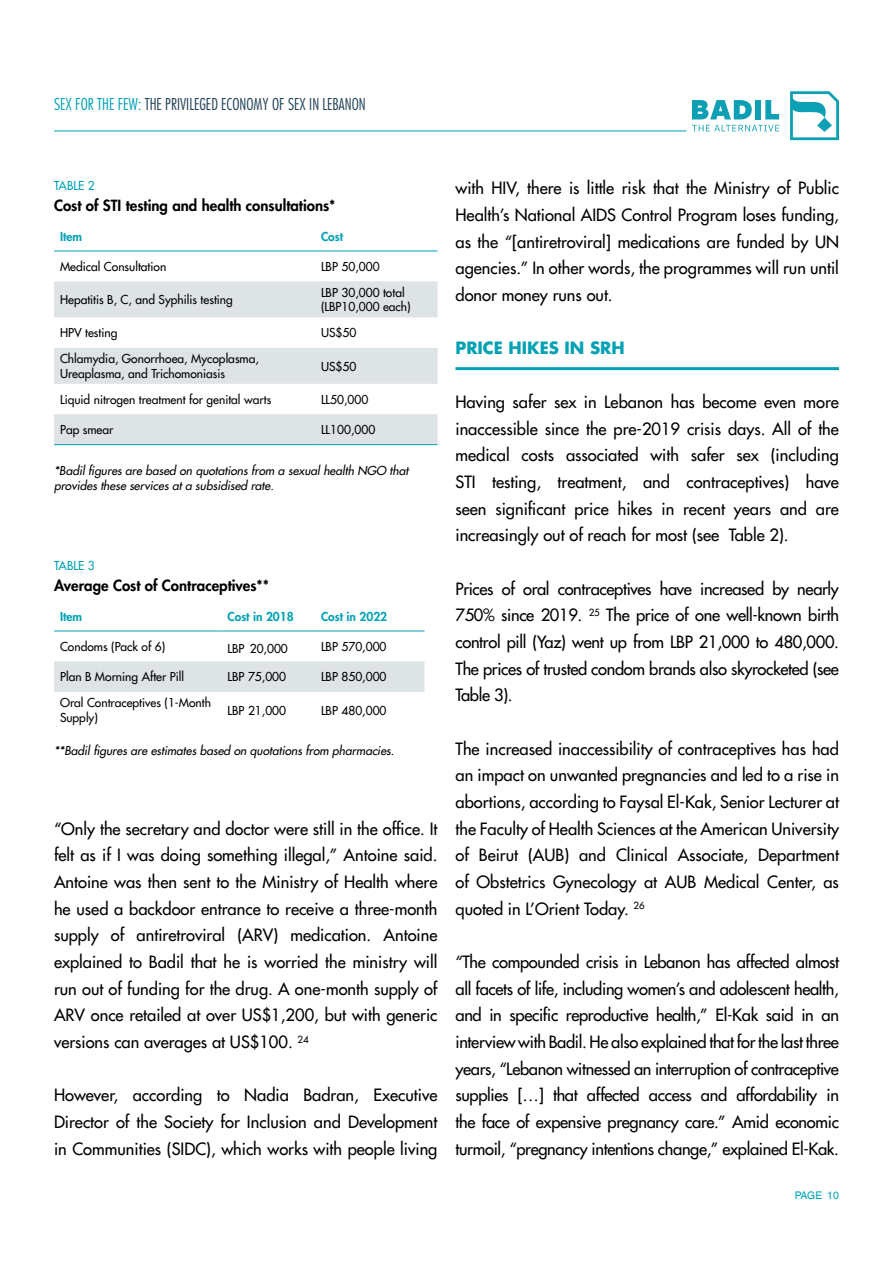
<style>
.page{position:relative;width:893px;height:1263px;background:#fff}
.page>*{position:absolute;margin:0;border:0;box-sizing:border-box;transform-origin:0 0}
.t1{font:16.5px/26.7px "Futura LT";color:#000;text-align:justify}
.t2{font:700 16.5px "Futura LT";color:#00a1b5}
.t3{font:300 condensed 15.9px "Futura LT";color:#214259}
.t4{font:800 15px "Futura LT";color:#000}
.t5{font:12px/14.4px "Futura LT";color:#000}
.t6{font:italic 12px/14.4px "Futura LT";color:#000}
.t7{font:800 12px "Futura LT";color:#00a1b5}
.t8{font:12px "Futura LT";color:#00a1b5}
.t9{font:10.5px "Helvetica World";letter-spacing:-.015em;color:#00a1b5}
.s1{color:#00a1b5}
</style>
<div class="page">
<svg style="left:692px;top:100px;width:60px;height:19px"></svg>
<div style="left:755px;top:100px;width:6px;height:19px;background:#0da0b5"></div>
<svg style="left:765px;top:100px;width:14px;height:19px"></svg>
<svg style="left:692px;top:125px;width:87px;height:6px"></svg>
<svg style="left:790px;top:91px;width:49px;height:49px"></svg>
<svg style="left:54px;top:281px;width:384px;height:163px;fill:#dee3e6"></svg>
<hr style="left:54px;top:251px;width:261px;height:1px;background:#00a1b5">
<hr style="left:315px;top:251px;width:123px;height:1px;background:#00a1b5">
<hr style="left:54px;top:444px;width:261px;height:1px;background:#00a1b5">
<hr style="left:315px;top:444px;width:123px;height:1px;background:#00a1b5">
<div style="left:54px;top:661px;width:370px;height:31px;background:#dee3e6"></div>
<hr style="left:54px;top:631px;width:168px;height:1px;background:#00a1b5">
<hr style="left:222px;top:631px;width:93px;height:1px;background:#00a1b5">
<hr style="left:315px;top:631px;width:109px;height:1px;background:#00a1b5">
<hr style="left:455px;top:367px;width:384px;height:3px;background:#00a1b5">
<hr style="left:54px;top:131px;width:632px;height:1px;background:#00a1b5">
<p class="t3" style="left:54px;top:95px;width:313px"><span class="s1">SEX FOR THE FEW:</span> THE PRIVILEGED ECONOMY OF SEX IN LEBANON</p>
<p class="t8" style="left:54px;top:177px;width:42px">TABLE 2</p>
<p class="t4" style="left:54px;top:195px;width:283px">Cost of STI testing and health consultations*</p>
<p class="t7" style="left:60px;top:228px;width:23px">Item</p>
<p class="t7" style="left:321px;top:228px;width:23px">Cost</p>
<p class="t5" style="left:60px;top:259px;width:108px">Medical Consultation</p>
<p class="t5" style="left:321px;top:259px;width:60px">LBP 50,000</p>
<p class="t5" style="left:60px;top:292px;width:174px">Hepatitis B, C, and Syphilis testing</p>
<p class="t5" style="left:321px;top:285px;width:91px">LBP 30,000 total (LBP10,000 each)</p>
<p class="t5" style="left:60px;top:326px;width:59px">HPV testing</p>
<p class="t5" style="left:321px;top:326px;width:37px">US$50</p>
<p class="t5" style="left:60px;top:352px;width:200px">Chlamydia, Gonorrhoea, Mycoplasma,<br>Ureaplasma, and Trichomoniasis</p>
<p class="t5" style="left:321px;top:359px;width:37px">US$50</p>
<p class="t5" style="left:60px;top:392px;width:213px">Liquid nitrogen treatment for genital warts</p>
<p class="t5" style="left:321px;top:392px;width:49px">LL50,000</p>
<p class="t5" style="left:60px;top:422px;width:55px">Pap smear</p>
<p class="t5" style="left:321px;top:422px;width:56px">LL100,000</p>
<p class="t6" style="left:54px;top:464px;width:356px">*Badil figures are based on quotations from a sexual health NGO that provides these services at a subsidised rate.</p>
<p class="t8" style="left:54px;top:557px;width:42px">TABLE 3</p>
<p class="t4" style="left:54px;top:575px;width:216px">Average Cost of Contraceptives**</p>
<p class="t7" style="left:60px;top:608px;width:23px">Item</p>
<p class="t7" style="left:228px;top:608px;width:68px">Cost in 2018</p>
<p class="t7" style="left:321px;top:608px;width:68px">Cost in 2022</p>
<p class="t5" style="left:60px;top:639px;width:107px">Condoms (Pack of 6)</p>
<p class="t5" style="left:228px;top:642px;width:62px">LBP 20,000</p>
<p class="t5" style="left:321px;top:639px;width:67px">LBP 570,000</p>
<p class="t5" style="left:60px;top:670px;width:126px">Plan B Morning After Pill</p>
<p class="t5" style="left:228px;top:670px;width:60px">LBP 75,000</p>
<p class="t5" style="left:321px;top:670px;width:67px">LBP 850,000</p>
<p class="t5" style="left:60px;top:696px;width:152px">Oral Contraceptives (1-Month<br>Supply)</p>
<p class="t5" style="left:228px;top:703px;width:60px">LBP 21,000</p>
<p class="t5" style="left:321px;top:703px;width:67px">LBP 480,000</p>
<p class="t6" style="left:54px;top:743px;width:342px">**Badil figures are estimates based on quotations from pharmacies.</p>
<p class="t1" style="left:54px;top:815px;width:385px">“Only the secretary and doctor were still in the office. It felt as if I was doing something illegal,” Antoine said.<br>Antoine was then sent to the Ministry of Health where he used a backdoor entrance to receive a three-month supply of antiretroviral (ARV) medication. Antoine explained to Badil that he is worried the ministry will run out of funding for the drug. A one-month supply of ARV once retailed at over US$1,200, but with generic versions can averages at US$100. <sup>24</sup></p>
<p class="t1" style="left:54px;top:1082px;width:385px">However, according to Nadia Badran, Executive Director of the Society for Inclusion and Development in Communities (SIDC), which works with people living</p>
<p class="t1" style="left:455px;top:175px;width:385px">with HIV, there is little risk that the Ministry of Public Health’s National AIDS Control Program loses funding, as the “[antiretroviral] medications are funded by UN agencies.” In other words, the programmes will run until donor money runs out.</p>
<p class="t2" style="left:455px;top:337px;width:171px">PRICE HIKES IN SRH</p>
<p class="t1" style="left:455px;top:388px;width:385px">Having safer sex in Lebanon has become even more inaccessible since the pre-2019 crisis days. All of the medical costs associated with safer sex (including STI testing, treatment, and contraceptives) have seen significant price hikes in recent years and are increasingly out of reach for most (see ΤTable 2).</p>
<p class="t1" style="left:455px;top:575px;width:385px">Prices of oral contraceptives have increased by nearly 750% since 2019. <sup>25</sup> The price of one well-known birth control pill (Yaz) went up from LBP 21,000 to 480,000.<br>The prices of trusted condom brands also skyrocketed (see Table 3).</p>
<p class="t1" style="left:455px;top:735px;width:385px">The increased inaccessibility of contraceptives has had an impact on unwanted pregnancies and led to a rise in abortions, according to Faysal El-Kak, Senior Lecturer at the Faculty of Health Sciences at the American University of Beirut (AUB) and Clinical Associate, Department of Obstetrics Gynecology at AUB Medical Center, as quoted in L’Orient Today. <sup>26</sup></p>
<p class="t1" style="left:455px;top:948px;width:385px">“The compounded crisis in Lebanon has affected almost all facets of life, including women’s and adolescent health, and in specific reproductive health,” El-Kak said in an interview with Badil. He also explained that for the last three years, “Lebanon witnessed an interruption of contraceptive supplies […] that affected access and affordability in the face of expensive pregnancy care.” Amid economic turmoil, “pregnancy intentions change,” explained El-Kak.</p>
<p class="t9" style="left:795px;top:1189px;width:46px">PAGE 10</p>
</div>
